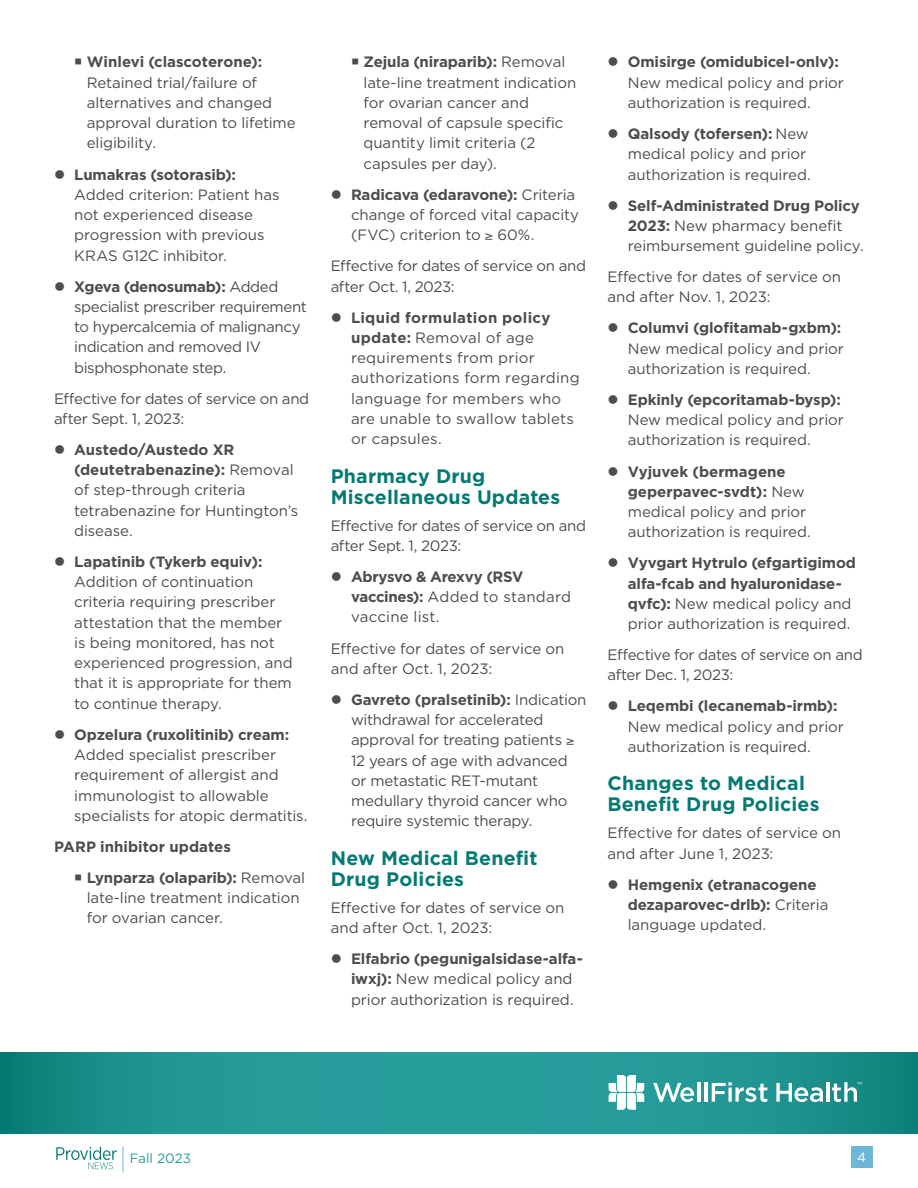
<style>
.page{position:relative;width:918px;height:1188px;background:#fff}
.page>*{position:absolute;margin:0;border:0;box-sizing:border-box;transform-origin:0 0}
.Subhead{font:700 19.5px/21px "Gotham";letter-spacing:.01em;color:#057a75}
.Bullets_Teal{font:15px/20.2px "Gotham";letter-spacing:-.005em;color:#4d4d4f}
.Body_Copy{font:15px/20.2px "Gotham";letter-spacing:-.015em;color:#4d4d4f}
.Body_Copy-2{font:700 15px/20.2px "Gotham";letter-spacing:-.005em;color:#4d4d4f}
.Bullets_Teal-2{font:15px/20.2px "Gotham";letter-spacing:.015em;color:#4d4d4f}
.Bullets_Teal-3{font:15px/20.2px "Gotham";letter-spacing:-.025em;color:#4d4d4f}
.t1{font:13.5px "Gotham";color:#269e9c}
.t2{font:13.5px "Gotham";color:#fff}
.s1{font-weight:700}
.s2{font-weight:400}
</style>
<div class="page">
<svg style="left:0;top:1052px;width:918px;height:81px;background:#209593"></svg>
<div style="left:851px;top:1147px;width:22px;height:21px;background:#6cb7d7"></div>
<svg style="left:609px;top:1075px;width:35px;height:35px"></svg>
<svg style="left:653px;top:1083px;width:41px;height:19px"></svg>
<hr style="left:697px;top:1082px;width:3px;height:20px;background:#fff">
<hr style="left:704px;top:1082px;width:3px;height:20px;background:#fff">
<svg style="left:712px;top:1082px;width:55px;height:20px"></svg>
<svg style="left:776px;top:1083px;width:47px;height:19px"></svg>
<hr style="left:826px;top:1082px;width:3px;height:20px;background:#fff">
<svg style="left:832px;top:1082px;width:30px;height:20px"></svg>
<svg style="left:123px;top:1146px;width:1px;height:26px"></svg>
<svg style="left:56px;top:1147px;width:61px;height:22px"></svg>
<p class="Body_Copy" style="left:87px;top:52px;width:211px;text-indent:-13px">○ <span class="s1">Winlevi (clascoterone):<br></span>Retained trial/failure of alternatives and changed approval duration to lifetime eligibility.</p>
<p class="Bullets_Teal" style="left:74px;top:164px;width:207px"><span class="s1">Lumakras (sotorasib):<br></span>Added criterion: Patient has not experienced disease progression with previous<br>KRAS G12C inhibitor.</p>
<p class="Bullets_Teal-3" style="left:74px;top:276px;width:234px"><span class="s1">Xgeva (denosumab):</span> Added specialist prescriber requirement to hypercalcemia of malignancy indication and removed IV bisphosphonate step.</p>
<p class="Body_Copy" style="left:54px;top:388px;width:257px">Effective for dates of service on and after Sept. 1, 2023:</p>
<p class="Bullets_Teal" style="left:74px;top:439px;width:226px"><span class="s1">Austedo/Austedo XR (deutetrabenazine):</span> Removal of step-through criteria tetrabenazine for Huntington’s disease.</p>
<p class="Bullets_Teal" style="left:74px;top:551px;width:220px"><span class="s1">Lapatinib (Tykerb equiv):<br></span>Addition of continuation criteria requiring prescriber attestation that the member is being monitored, has not experienced progression, and that it is appropriate for them to continue therapy.</p>
<p class="Bullets_Teal" style="left:74px;top:724px;width:235px"><span class="s1">Opzelura (ruxolitinib) cream:<br></span>Added specialist prescriber requirement of allergist and immunologist to allowable specialists for atopic dermatitis.</p>
<p class="Body_Copy-2" style="left:54px;top:836px;width:178px">PARP inhibitor updates</p>
<p class="Bullets_Teal" style="left:87px;top:867px;width:220px;text-indent:-13px">○ <span class="s1">Lynparza (olaparib):</span> Removal late-line treatment indication for ovarian cancer.</p>
<p class="Bullets_Teal" style="left:364px;top:52px;width:214px;text-indent:-13px">○ <span class="s1">Zejula (niraparib):</span> Removal late-line treatment indication for ovarian cancer and removal of capsule specific quantity limit criteria (2 capsules per day).</p>
<p class="Bullets_Teal" style="left:351px;top:184px;width:230px"><span class="s1">Radicava (edaravone):</span> Criteria change of forced vital capacity (FVC) criterion to ≥ 60%.</p>
<p class="Body_Copy" style="left:331px;top:256px;width:257px">Effective for dates of service on and after Oct. 1, 2023:</p>
<p class="Bullets_Teal-2" style="left:351px;top:307px;width:230px"><span class="s1">Liquid formulation policy update:</span> Removal of age requirements from prior authorizations form regarding language for members who are unable to swallow tablets or capsules.</p>
<h2 class="Subhead" style="left:331px;top:465px;width:231px">Pharmacy Drug<br>Miscellaneous Updates</h2>
<p class="Body_Copy" style="left:331px;top:515px;width:257px">Effective for dates of service on and after Sept. 1, 2023:</p>
<p class="Body_Copy-2" style="left:351px;top:566px;width:222px">Abrysvo &amp; Arexvy (RSV vaccines): <span class="s2">Added to standard vaccine list.</span></p>
<p class="Body_Copy" style="left:331px;top:638px;width:235px">Effective for dates of service on and after Oct. 1, 2023:</p>
<p class="Bullets_Teal" style="left:351px;top:689px;width:237px"><span class="s1">Gavreto (pralsetinib):</span> Indication withdrawal for accelerated approval for treating patients ≥<br>12 years of age with advanced or metastatic RET-mutant medullary thyroid cancer who require systemic therapy.</p>
<h2 class="Subhead" style="left:331px;top:847px;width:208px">New Medical Benefit<br>Drug Policies</h2>
<p class="Body_Copy" style="left:331px;top:897px;width:235px">Effective for dates of service on and after Oct. 1, 2023:</p>
<p class="Bullets_Teal" style="left:351px;top:948px;width:233px"><span class="s1">Elfabrio (pegunigalsidase-alfa&shy;iwxj):</span> New medical policy and prior authorization is required.</p>
<p class="Bullets_Teal" style="left:628px;top:52px;width:218px"><span class="s1">Omisirge (omidubicel-onlv):<br></span>New medical policy and prior authorization is required.</p>
<p class="Bullets_Teal" style="left:628px;top:123px;width:185px"><span class="s1">Qalsody (tofersen):</span> New medical policy and prior authorization is required.</p>
<p class="Bullets_Teal" style="left:628px;top:195px;width:237px"><span class="s1">Self-Administrated Drug Policy<br>2023:</span> New pharmacy benefit reimbursement guideline policy.</p>
<p class="Body_Copy" style="left:608px;top:266px;width:235px">Effective for dates of service on and after Nov. 1, 2023:</p>
<p class="Bullets_Teal" style="left:628px;top:318px;width:218px"><span class="s1">Columvi (glofitamab-gxbm):<br></span>New medical policy and prior authorization is required.</p>
<p class="Bullets_Teal" style="left:628px;top:389px;width:218px"><span class="s1">Epkinly (epcoritamab-bysp):<br></span>New medical policy and prior authorization is required.</p>
<p class="Bullets_Teal" style="left:628px;top:461px;width:185px"><span class="s1">Vyjuvek (bermagene geperpavec-svdt):</span> New medical policy and prior authorization is required.</p>
<p class="Body_Copy-2" style="left:628px;top:553px;width:230px">Vyvgart Hytrulo (efgartigimod alfa-fcab and hyaluronidase&shy;qvfc): <span class="s2">New medical policy and prior authorization is required.</span></p>
<p class="Body_Copy" style="left:608px;top:644px;width:257px">Effective for dates of service on and after Dec. 1, 2023:</p>
<p class="Bullets_Teal" style="left:628px;top:696px;width:218px"><span class="s1">Leqembi (lecanemab-irmb):<br></span>New medical policy and prior authorization is required.</p>
<h2 class="Subhead" style="left:608px;top:773px;width:214px">Changes to Medical<br>Benefit Drug Policies</h2>
<p class="Body_Copy" style="left:608px;top:823px;width:235px">Effective for dates of service on and after June 1, 2023:</p>
<p class="Body_Copy-2" style="left:628px;top:874px;width:202px">Hemgenix (etranacogene dezaparovec-drlb): <span class="s2">Criteria language updated.</span></p>
<p class="t1" style="left:130px;top:1150px;width:63px">Fall 2023</p>
<p class="t2" style="left:857px;top:1148px;width:11px">4</p>
</div>
